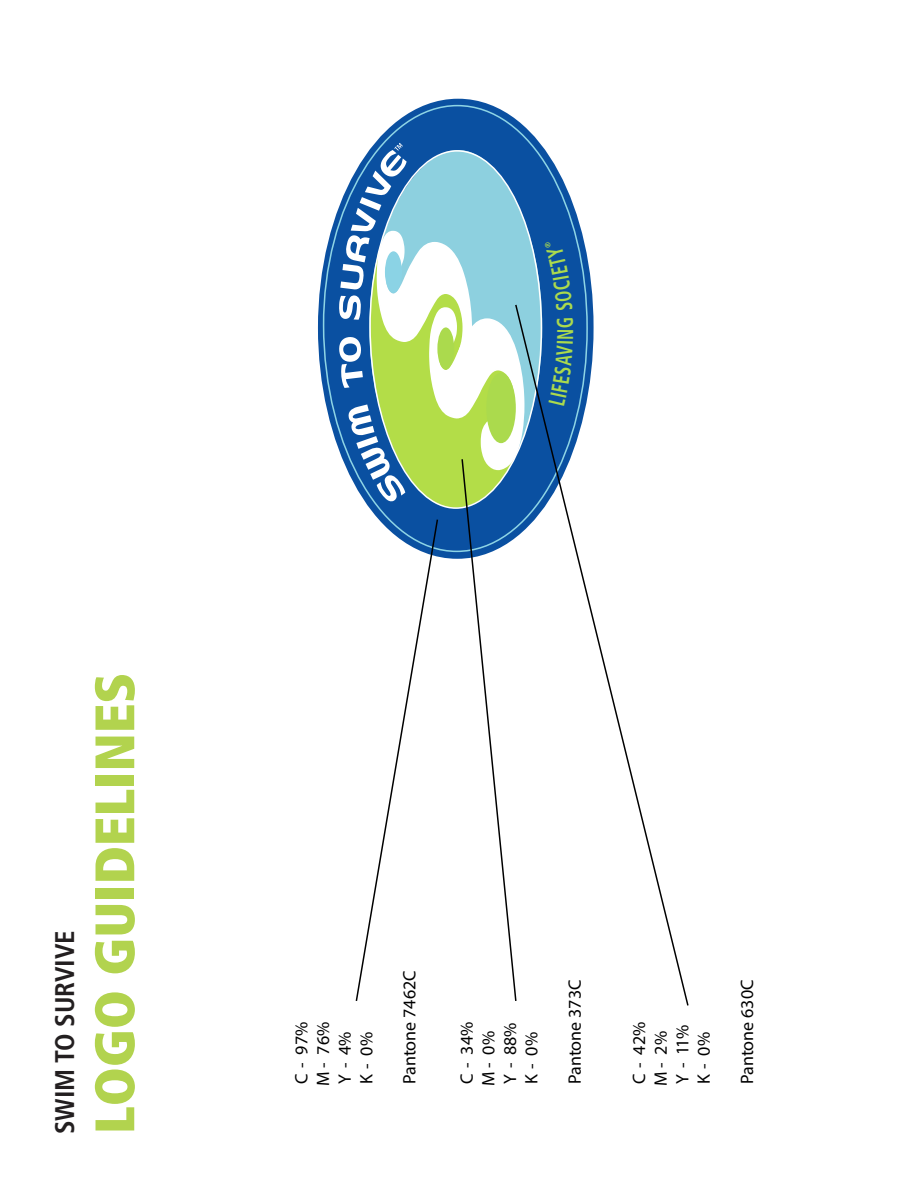
<style>
.page{position:relative;width:918px;height:1188px;background:#fff}
.page>*{position:absolute;margin:0;border:0;box-sizing:border-box;transform-origin:0 0}
.t1{font:900 condensed 55.5px "Frutiger";color:#b2d34e}
.Main_Head{font:700 condensed 27px "Frutiger";color:#231f20}
.t2{font:18px/21.6px "Myriad Pro";color:#000}
</style>
<div class="page">
<svg style="left:344px;top:140px;width:219px;height:378px;background:#5191c1"></svg>
<div style="left:318px;top:99px;width:276px;height:460px;border:51px solid #0a50a1;border-radius:50%"></div>
<svg style="left:339px;top:143px;width:186px;height:858px"></svg>
<svg style="left:514px;top:303px;width:175px;height:703px"></svg>
<div style="left:549px;top:318px;width:24px;height:88px;background:#0a50a1"></div>
<div style="left:544px;top:241px;width:29px;height:70px;background:#0a50a1"></div>
<p class="Main_Head" style="left:49px;top:1134px;width:205px;rotate:-90deg">SWIM TO SURVIVE</p>
<p class="t1" style="left:81px;top:1134px;width:463px;rotate:-90deg">LOGO GUIDELINES</p>
<p class="t2" style="left:291px;top:1086px;width:66px;rotate:-90deg">C - 97%<br>M - 76%<br>Y - 4%<br>K - 0%</p>
<p class="t2" style="left:399px;top:1084px;width:115px;rotate:-90deg">Pantone 7462C</p>
<p class="t2" style="left:456px;top:1086px;width:66px;rotate:-90deg">C - 34%<br>M - 0%<br>Y - 88%<br>K - 0%</p>
<p class="t2" style="left:564px;top:1084px;width:106px;rotate:-90deg">Pantone 373C</p>
<p class="t2" style="left:628px;top:1086px;width:66px;rotate:-90deg">C - 42%<br>M - 2%<br>Y - 11%<br>K - 0%</p>
<p class="t2" style="left:736px;top:1084px;width:106px;rotate:-90deg">Pantone 630C</p>
</div>
